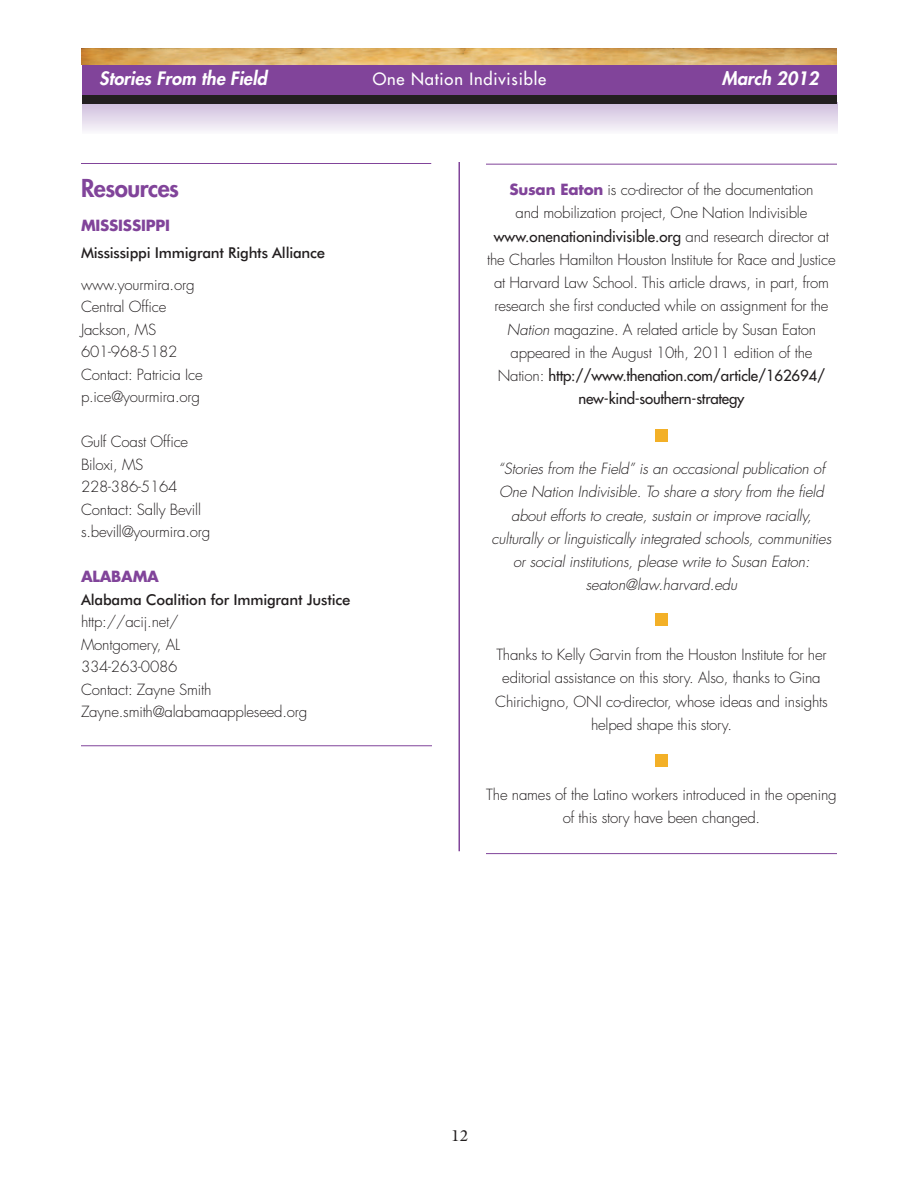
<style>
.page{position:relative;width:918px;height:1188px;background:#fff}
.page>*{position:absolute;margin:0;border:0;box-sizing:border-box;transform-origin:0 0}
.t1{font:800 24px "Futura";letter-spacing:-.02em;color:#81449a}
.t2{font:italic 800 18px "Futura";letter-spacing:.005em;color:#fff}
.t3{font:16.5px "Futura";letter-spacing:.05em;color:#fff}
.t4{font:15.75px "Galliard";color:#231f20}
.t5{font:300 15px/22.5px "Futura";letter-spacing:-.015em;color:#231f20}
.t6{font:italic 300 15px/23.2px "Futura";letter-spacing:-.01em;color:#231f20;text-align:center}
.t7{font:500 15px "Futura BT";letter-spacing:-.015em;color:#231f20}
.t8{font:700 15px "Futura";letter-spacing:-.015em;color:#81449a}
.s1{font-weight:700;color:#81449a}
.s2{font-weight:400}
.s3{font-style:italic}
</style>
<div class="page">
<div style="left:82px;top:102px;width:755px;height:32px;background:linear-gradient(to bottom,#cebcdc,#f9f7fa)"></div>
<img style="left:82px;top:49px;width:755px;height:16px">
<div style="left:82px;top:65px;width:755px;height:30px;background:#81449a"></div>
<div style="left:82px;top:95px;width:755px;height:9px;background:#231f20"></div>
<hr style="left:459px;top:162px;width:1px;height:689px;background:#81449a">
<hr style="left:81px;top:745px;width:351px;height:1px;background:#81449a">
<hr style="left:486px;top:164px;width:351px;height:1px;background:#81449a">
<hr style="left:486px;top:853px;width:351px;height:1px;background:#81449a">
<div style="left:655px;top:429px;width:13px;height:13px;background:#f3b027"></div>
<div style="left:655px;top:613px;width:13px;height:13px;background:#f3b027"></div>
<div style="left:655px;top:754px;width:13px;height:13px;background:#f3b027"></div>
<hr style="left:81px;top:163px;width:350px;height:1px;background:#81449a">
<p class="t2" style="left:99px;top:70px;width:169px">Stories From the Field</p>
<p class="t3" style="left:373px;top:71px;width:175px">One Nation Indivisible</p>
<p class="t2" style="left:722px;top:70px;width:98px">March 2012</p>
<h1 class="t1" style="left:81px;top:177px;width:100px">Resources</h1>
<p class="t8" style="left:81px;top:219px;width:91px">MISSISSIPPI</p>
<p class="t7" style="left:81px;top:247px;width:246px">Mississippi Immigrant Rights Alliance</p>
<p class="t5" style="left:81px;top:274px;width:123px">www.yourmira.org<br>Central Office<br>Jackson, MS<br>601-968-5182<br>Contact: Patricia Ice p.ice@yourmira.org</p>
<p class="t5" style="left:81px;top:432px;width:131px">Gulf Coast Office<br>Biloxi, MS<br>228-386-5164<br>Contact: Sally Bevill s.bevill@yourmira.org</p>
<p class="t8" style="left:81px;top:570px;width:80px">ALABAMA</p>
<p class="t7" style="left:81px;top:594px;width:271px">Alabama Coalition for Immigrant Justice</p>
<p class="t5" style="left:81px;top:612px;width:228px">http://acij.net/<br>Montgomery, AL<br>334-263-0086<br>Contact: Zayne Smith<br>Zayne.smith@alabamaappleseed.org</p>
<p class="t5" style="left:487px;top:179px;width:350px;line-height:23.2px;text-align:center"><span class="s1">Susan Eaton</span> is co-director of the documentation<br>and mobilization project, One Nation Indivisible <span class="s2">www.onenationindivisible.org</span> and research director at the Charles Hamilton Houston Institute for Race and Justice at Harvard Law School. This article draws, in part, from research she first conducted while on assignment for the <span class="s3">Nation</span> magazine. A related article by Susan Eaton appeared in the August 10th, 2011 edition of the Nation: <span class="s2">http://www.thenation.com/article/162694/ new-kind-southern-strategy</span></p>
<p class="t6" style="left:492px;top:458px;width:341px">“Stories from the Field” is an occasional publication of One Nation Indivisible. To share a story from the field about efforts to create, sustain or improve racially, culturally or linguistically integrated schools, communities or social institutions, please write to Susan Eaton: seaton@law.harvard.edu</p>
<p class="t5" style="left:495px;top:644px;width:334px;line-height:23.2px;text-align:center">Thanks to Kelly Garvin from the Houston Institute for her editorial assistance on this story. Also, thanks to Gina Chirichigno, ONI co-director, whose ideas and insights helped shape this story.</p>
<p class="t5" style="left:486px;top:784px;width:352px;line-height:23.2px;text-align:center">The names of the Latino workers introduced in the opening of this story have been changed.</p>
<p class="t4" style="left:451px;top:1126px;width:19px">12</p>
</div>
